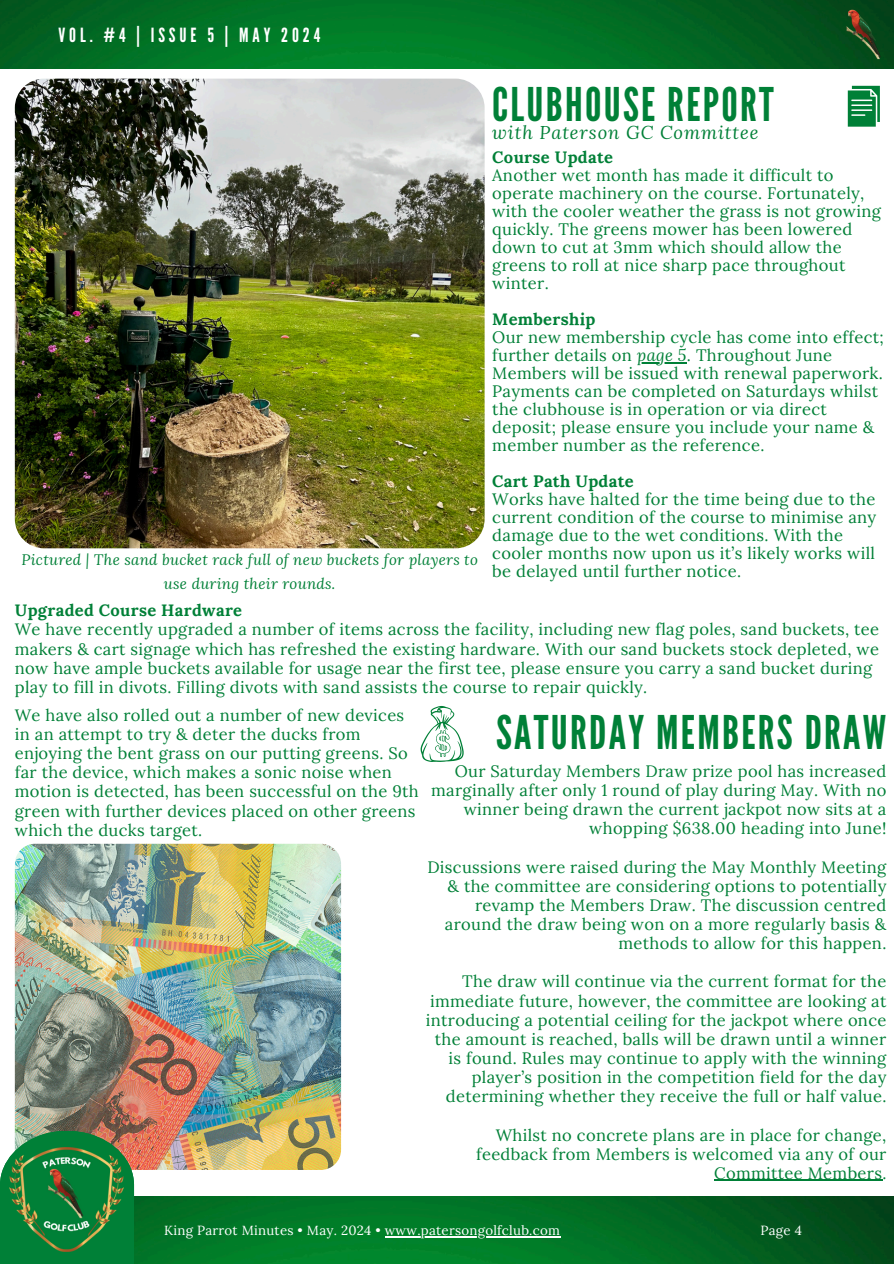
<style>
.page{position:relative;width:894px;height:1264px;background:#fff}
.page>*{position:absolute;margin:0;border:0;box-sizing:border-box;transform-origin:0 0}
.t1{font:46.35px "League Gothic";letter-spacing:.05em;color:#008037}
.t2{font:19.5px "League Gothic";letter-spacing:.2em;color:#fff}
.t3{font:italic 18.3px "Lora";letter-spacing:.05em;color:#008037}
.t4{font:16.5px/19.2px "Lora";letter-spacing:.02em;color:#008037}
.t5{font:italic 15px/23.7px "Lora";letter-spacing:.02em;color:#008037;text-align:center}
.t6{font:13.2px "Lora";letter-spacing:.02em;color:#fff}
.s1{font-weight:700}
.s2{font-style:italic}
</style>
<div class="page">
<img style="left:134px;top:1196px;width:759px;height:67px">
<img style="left:0;top:0;width:893px;height:69px">
<img style="left:15px;top:843px;width:326px;height:326px;border-radius:20px">
<img style="left:0;top:1130px;width:134px;height:133px">
<img style="left:842px;top:8px;width:42px;height:52px">
<img style="left:15px;top:79px;width:469px;height:469px;border-radius:29px">
<img style="left:10px;top:1142px;width:113px;height:114px">
<svg style="left:847px;top:86px;width:32px;height:40px"></svg>
<svg style="left:420px;top:706px;width:43px;height:56px"></svg>
<hr style="left:636px;top:362px;width:50px;height:1px;background:#008037">
<hr style="left:384px;top:1236px;width:176px;height:1px;background:#fff">
<hr style="left:714px;top:1179px;width:168px;height:1px;background:#008037">
<h4 class="t2" style="left:58px;top:23px;width:263px">VOL. #4 | ISSUE 5 | MAY 2024</h4>
<h4 class="t5" style="left:21px;top:547px;width:458px">Pictured | The sand bucket rack full of new buckets for players to use during their rounds.</h4>
<h4 class="t1" style="left:492px;top:78px;width:283px">CLUBHOUSE REPORT</h4>
<h4 class="t3" style="left:492px;top:121px;width:268px">with Paterson GC Committee</h4>
<h3 class="t4" style="left:492px;top:148px;width:390px;line-height:18px"><span class="s1">Course Update<br></span>Another wet month has made it difficult to operate machinery on the course. Fortunately, with the cooler weather the grass is not growing quickly. The greens mower has been lowered down to cut at 3mm which should allow the greens to roll at nice sharp pace throughout winter.</h3>
<p class="t4" style="left:492px;top:310px;width:393px;line-height:18px"><span class="s1">Membership<br></span>Our new membership cycle has come into effect; further details on <span class="s2">page 5</span>. Throughout June</p>
<h4 class="t4" style="left:492px;top:364px;width:392px;line-height:18px">Members will be issued with renewal paperwork.<br>Payments can be completed on Saturdays whilst the clubhouse is in operation or via direct deposit; please ensure you include your name &amp; member number as the reference.</h4>
<h4 class="t4" style="left:492px;top:472px;width:385px;line-height:18px"><span class="s1">Cart Path Update<br></span>Works have halted for the time being due to the current condition of the course to minimise any</h4>
<h4 class="t4" style="left:492px;top:526px;width:384px;line-height:18px">damage due to the wet conditions. With the cooler months now upon us it’s likely works will be delayed until further notice.</h4>
<p class="t4" style="left:15px;top:600px;width:865px"><span class="s1">Upgraded Course Hardware<br></span>We have recently upgraded a number of items across the facility, including new flag poles, sand buckets, tee makers &amp; cart signage which has refreshed the existing hardware. With our sand buckets stock depleted, we now have ample buckets available for usage near the first tee, please ensure you carry a sand bucket during play to fill in divots. Filling divots with sand assists the course to repair quickly.</p>
<p class="t4" style="left:15px;top:705px;width:405px">We have also rolled out a number of new devices in an attempt to try &amp; deter the ducks from enjoying the bent grass on our putting greens. So far the device, which makes a sonic noise when motion is detected, has been successful on the 9th green with further devices placed on other greens which the ducks target.</p>
<h4 class="t1" style="left:496px;top:706px;width:391px">SATURDAY MEMBERS DRAW</h4>
<h4 class="t4" style="left:431px;top:761px;width:456px;text-align:right">Our Saturday Members Draw prize pool has increased marginally after only 1 round of play during May. With no winner being drawn the current jackpot now sits at a whopping $638.00 heading into June!</h4>
<p class="t4" style="left:427px;top:857px;width:460px;text-align:right">Discussions were raised during the May Monthly Meeting &amp; the committee are considering options to potentially revamp the Members Draw. The discussion centred around the draw being won on a more regularly basis &amp; methods to allow for this happen.</p>
<p class="t4" style="left:426px;top:971px;width:462px;text-align:right">The draw will continue via the current format for the immediate future, however, the committee are looking at introducing a potential ceiling for the jackpot where once the amount is reached, balls will be drawn until a winner is found. Rules may continue to apply with the winning player’s position in the competition field for the day determining whether they receive the full or half value.</p>
<p class="t4" style="left:476px;top:1124px;width:411px;text-align:right">Whilst no concrete plans are in place for change, feedback from Members is welcomed via any of our<br>Committee Members.</p>
<p class="t6" style="left:164px;top:1222px;width:397px">King Parrot Minutes • May. 2024 • www.patersongolfclub.com</p>
<h4 class="t6" style="left:760px;top:1222px;width:43px">Page 4</h4>
</div>
